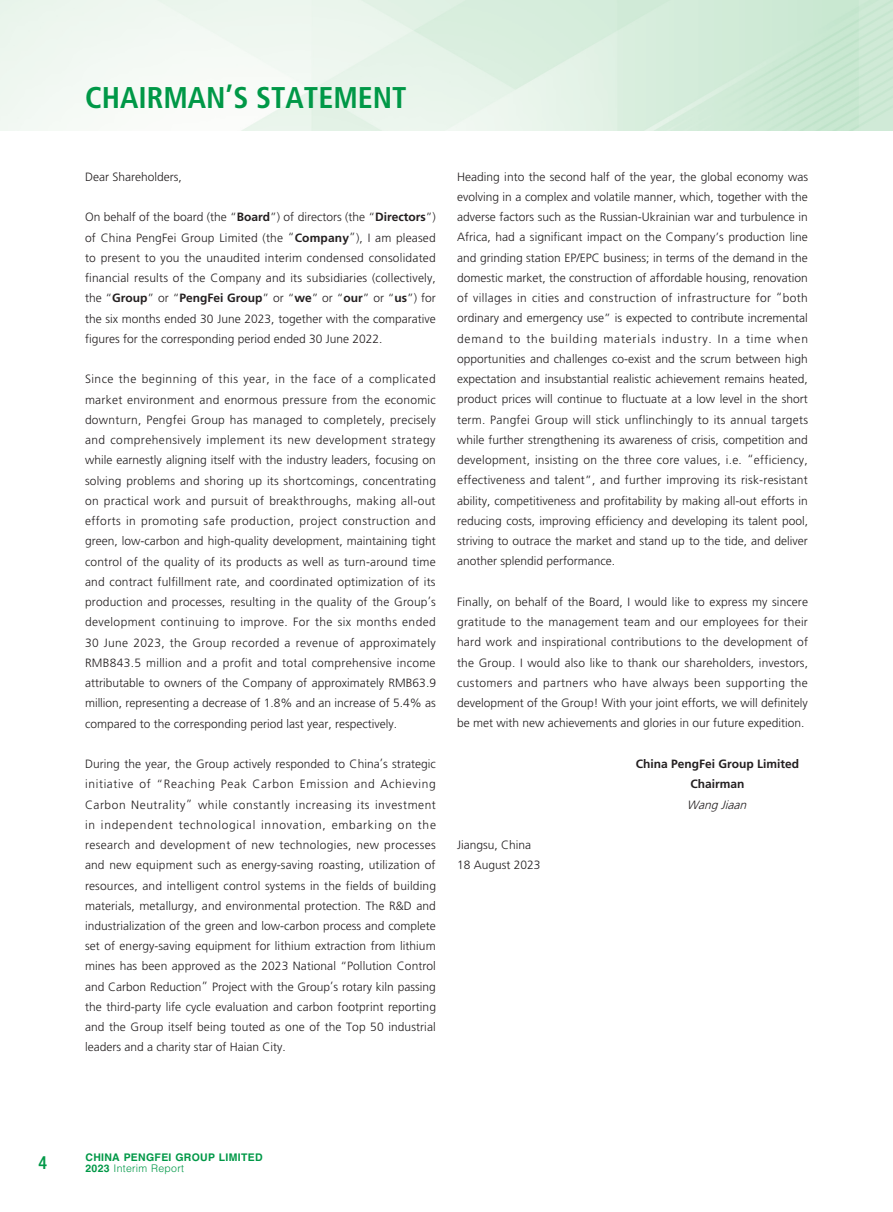
<style>
.page{position:relative;width:893px;height:1212px;background:#fff}
.page>*{position:absolute;margin:0;border:0;box-sizing:border-box;transform-origin:0 0}
.t1{font:700 condensed 30px "Frutiger LT Std";color:#009847}
.t2{font:500 condensed 18px "Helvetica Neue LT Std";color:#009847}
.t3{font:300 12px/20.2px "Frutiger LT Std";color:#231f20;text-align:justify}
.t4{font:700 12px/20.2px "Frutiger LT Std";color:#231f20;text-align:center}
.t5{font:italic 300 12px "Frutiger LT Std";color:#231f20}
.t6{font:700 10.5px "Helvetica LT Std";letter-spacing:.03em;color:#009847}
.t7{font:300 10.5px "Helvetica LT Std";letter-spacing:.03em;color:#009847}
.s1{font-weight:700}
</style>
<div class="page">
<h1 class="t1" style="left:85px;top:80px;width:323px">CHAIRMAN’S STATEMENT</h1>
<p class="t3" style="left:85px;top:167px;width:98px">Dear Shareholders,</p>
<p class="t3" style="left:85px;top:207px;width:352px">On behalf of the board (the “<span class="s1">Board</span>”) of directors (the “<span class="s1">Directors</span>”) of China PengFei Group Limited (the “<span class="s1">Company</span>”), I am pleased to present to you the unaudited interim condensed consolidated financial results of the Company and its subsidiaries (collectively, the “<span class="s1">Group</span>” or “<span class="s1">PengFei Group</span>” or “<span class="s1">we</span>” or “<span class="s1">our</span>” or “<span class="s1">us</span>”) for the six months ended 30 June 2023, together with the comparative figures for the corresponding period ended 30 June 2022.</p>
<p class="t3" style="left:85px;top:369px;width:352px">Since the beginning of this year, in the face of a complicated market environment and enormous pressure from the economic downturn, Pengfei Group has managed to completely, precisely and comprehensively implement its new development strategy while earnestly aligning itself with the industry leaders, focusing on solving problems and shoring up its shortcomings, concentrating on practical work and pursuit of breakthroughs, making all-out efforts in promoting safe production, project construction and green, low-carbon and high-quality development, maintaining tight control of the quality of its products as well as turn-around time and contract fulfillment rate, and coordinated optimization of its production and processes, resulting in the quality of the Group’s development continuing to improve. For the six months ended 30 June 2023, the Group recorded a revenue of approximately RMB843.5 million and a profit and total comprehensive income attributable to owners of the Company of approximately RMB63.9 million, representing a decrease of 1.8% and an increase of 5.4% as compared to the corresponding period last year, respectively.</p>
<p class="t3" style="left:85px;top:754px;width:352px">During the year, the Group actively responded to China’s strategic initiative of “Reaching Peak Carbon Emission and Achieving Carbon Neutrality” while constantly increasing its investment in independent technological innovation, embarking on the research and development of new technologies, new processes and new equipment such as energy-saving roasting, utilization of resources, and intelligent control systems in the fields of building materials, metallurgy, and environmental protection. The R&amp;D and industrialization of the green and low-carbon process and complete set of energy-saving equipment for lithium extraction from lithium mines has been approved as the 2023 National “Pollution Control and Carbon Reduction” Project with the Group’s rotary kiln passing the third-party life cycle evaluation and carbon footprint reporting and the Group itself being touted as one of the Top 50 industrial leaders and a charity star of Haian City.</p>
<p class="t3" style="left:457px;top:166px;width:352px">Heading into the second half of the year, the global economy was evolving in a complex and volatile manner, which, together with the adverse factors such as the Russian-Ukrainian war and turbulence in Africa, had a significant impact on the Company’s production line and grinding station EP/EPC business; in terms of the demand in the domestic market, the construction of affordable housing, renovation of villages in cities and construction of infrastructure for “both ordinary and emergency use” is expected to contribute incremental demand to the building materials industry. In a time when opportunities and challenges co-exist and the scrum between high expectation and insubstantial realistic achievement remains heated, product prices will continue to fluctuate at a low level in the short term. Pangfei Group will stick unflinchingly to its annual targets while further strengthening its awareness of crisis, competition and development, insisting on the three core values, i.e. “efficiency, effectiveness and talent”, and further improving its risk-resistant ability, competitiveness and profitability by making all-out efforts in reducing costs, improving efficiency and developing its talent pool, striving to outrace the market and stand up to the tide, and deliver another splendid performance.</p>
<p class="t3" style="left:457px;top:592px;width:352px">Finally, on behalf of the Board, I would like to express my sincere gratitude to the management team and our employees for their hard work and inspirational contributions to the development of the Group. I would also like to thank our shareholders, investors, customers and partners who have always been supporting the development of the Group! With your joint efforts, we will definitely be met with new achievements and glories in our future expedition.</p>
<p class="t4" style="left:636px;top:753px;width:165px">China PengFei Group Limited<br>Chairman</p>
<p class="t5" style="left:687px;top:798px;width:65px">WangJiaan</p>
<p class="t3" style="left:457px;top:835px;width:85px">Jiangsu, China<br>18 August 2023</p>
<h2 class="t2" style="left:38px;top:1152px;width:10px">4</h2>
<p class="t6" style="left:85px;top:1151px;width:179px">CHINA PENGFEI GROUP LIMITED</p>
<p class="t7" style="left:85px;top:1161px;width:100px"><span class="s1">2023</span> Interim Report</p>
</div>
